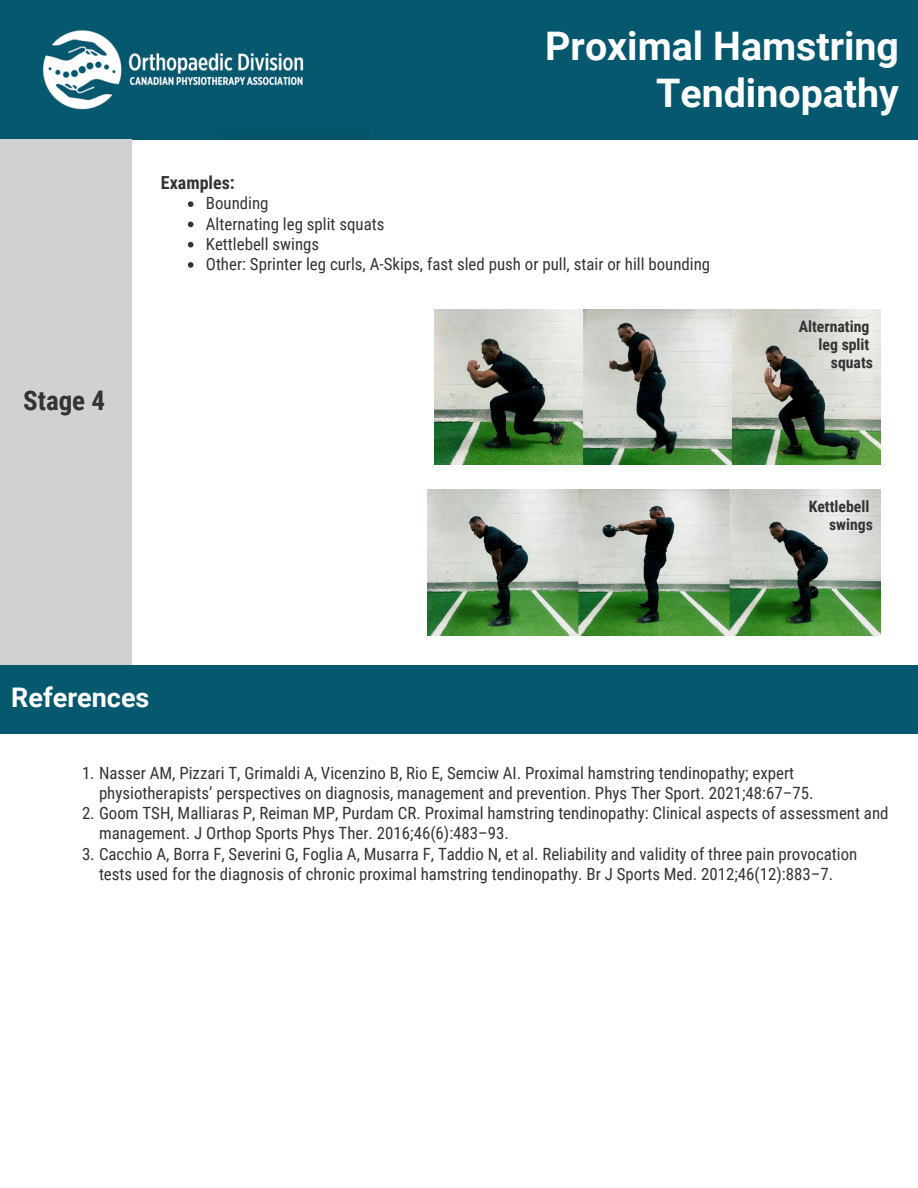
<style>
.page{position:relative;width:918px;height:1188px;background:#fff}
.page>*{position:absolute;margin:0;border:0;box-sizing:border-box;transform-origin:0 0}
.t1{font:700 39.3px/47.2px "Roboto";color:#fff;text-align:right}
.t2{font:700 27px "Roboto";color:#fff}
.t3{font:700 27px "Roboto Condensed";color:#333}
.t4{font:700 18px "Roboto Condensed";color:#333}
.t5{font:16.8px/20.2px "Roboto Condensed";color:#333}
.t6{font:700 15.75px/18px "Roboto Condensed";color:#333;text-align:right}
</style>
<div class="page">
<div style="left:0;top:0;width:918px;height:139px;background:#06586f"></div>
<img style="left:43px;top:30px;width:326px;height:110px">
<div style="left:0;top:139px;width:132px;height:530px;background:#d1d1d1"></div>
<svg style="left:188px;top:201px;width:6px;height:6px"></svg>
<svg style="left:188px;top:222px;width:6px;height:5px"></svg>
<svg style="left:188px;top:242px;width:6px;height:6px"></svg>
<svg style="left:188px;top:262px;width:6px;height:6px"></svg>
<img style="left:428px;top:489px;width:453px;height:147px">
<img style="left:434px;top:309px;width:447px;height:156px">
<div style="left:0;top:665px;width:918px;height:68px;background:#06586f"></div>
<h1 class="t1" style="left:545px;top:21px;width:355px">Proximal Hamstring<br>Tendinopathy</h1>
<h2 class="t3" style="left:23px;top:381px;width:83px">Stage 4</h2>
<p class="t4" style="left:161px;top:170px;width:75px">Examples:</p>
<p class="t5" style="left:206px;top:193px;width:506px">Bounding<br>Alternating leg split squats<br>Kettlebell swings<br>Other: Sprinter leg curls, A-Skips, fast sled push or pull, stair or hill bounding</p>
<h2 class="t2" style="left:11px;top:678px;width:140px">References</h2>
<p class="t6" style="left:799px;top:317px;width:76px">Alternating leg split squats</p>
<p class="t6" style="left:809px;top:497px;width:66px">Kettlebell swings</p>
<p class="t5" style="left:99px;top:762px;width:716px;text-indent:-17px">1. Nasser AM, Pizzari T, Grimaldi A, Vicenzino B, Rio E, Semciw AI. Proximal hamstring tendinopathy; expert physiotherapists’ perspectives on diagnosis, management and prevention. Phys Ther Sport. 2021;48:67–75.</p>
<p class="t5" style="left:99px;top:802px;width:791px;text-indent:-17px">2. Goom TSH, Malliaras P, Reiman MP, Purdam CR. Proximal hamstring tendinopathy: Clinical aspects of assessment and management. J Orthop Sports Phys Ther. 2016;46(6):483–93.</p>
<p class="t5" style="left:82px;top:843px;width:777px;text-align:center">3. Cacchio A, Borra F, Severini G, Foglia A, Musarra F, Taddio N, et al. Reliability and validity of three pain provocation tests used for the diagnosis of chronic proximal hamstring tendinopathy. Br J Sports Med. 2012;46(12):883–7.</p>
</div>
